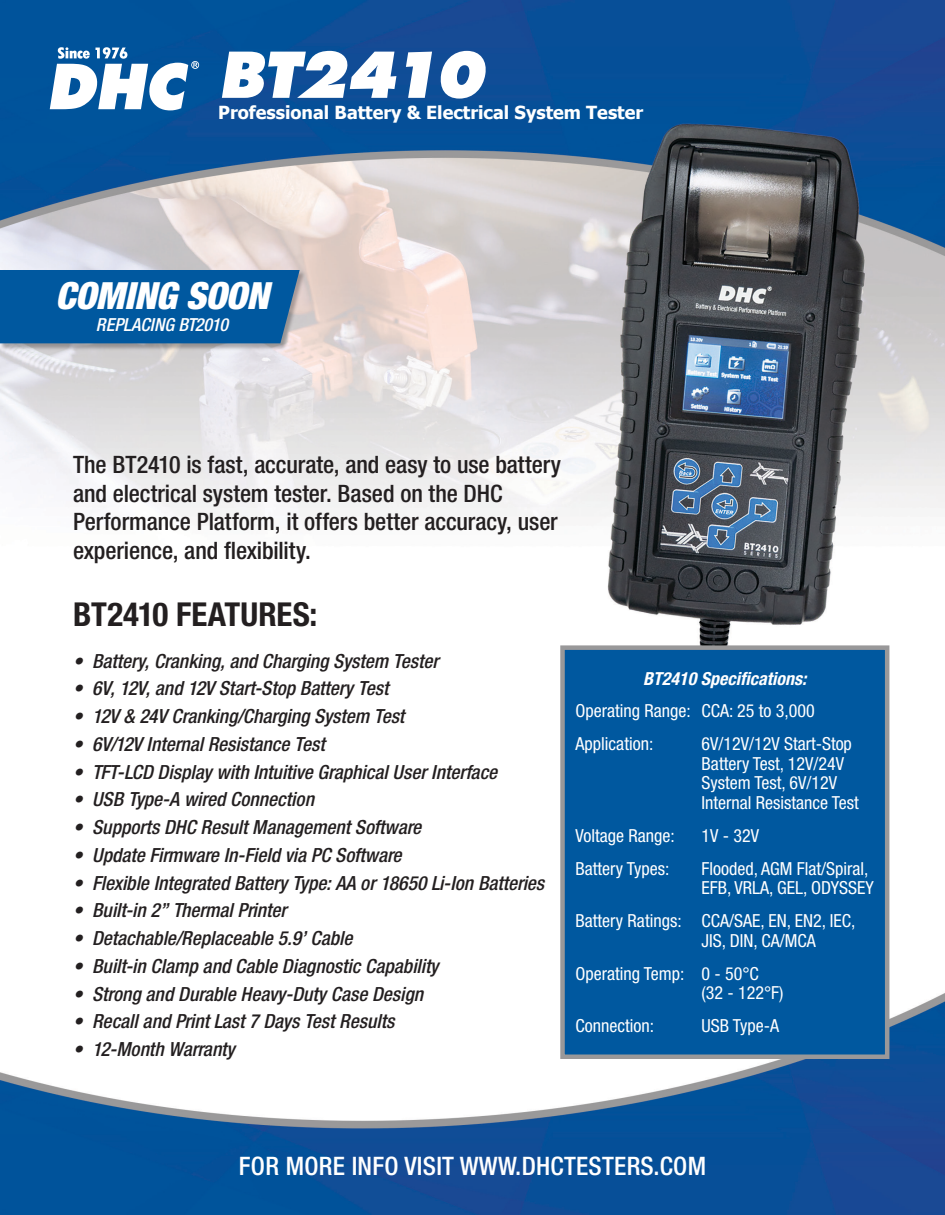
<style>
.page{position:relative;width:945px;height:1215px;background:#fff}
.page>*{position:absolute;margin:0;border:0;box-sizing:border-box;transform-origin:0 0}
.t1{font:italic 800 61.35px "Futura Std";letter-spacing:-.06em;color:#fff}
.t2{font:italic 900 condensed 37.5px "Helvetica Neue LT Std";letter-spacing:-.01em;color:#fff}
.t3{font:700 condensed 33px "Helvetica Neue LT Std";color:#231f20}
.t4{font:500 condensed 25.5px "Helvetica Neue LT Std";letter-spacing:.01em;color:#fff}
.t5{font:500 condensed 24px/28.5px "Helvetica Neue LT Std";letter-spacing:-.005em;color:#231f20}
.t6{font:italic 500 condensed 19.5px "Helvetica Neue LT Std";color:#231f20}
.t7{font:condensed 18px/33px "Helvetica Neue LT Std";color:#fff}
.t8{font:700 18px "Tahoma";color:#fff}
.t9{font:italic 700 condensed 18px "Helvetica Neue LT Std";color:#fff}
.t10{font:italic 500 condensed 18px "Helvetica Neue LT Std";letter-spacing:-.005em;color:#fff}
</style>
<div class="page">
<img style="left:0;top:0;width:945px;height:1215px">
<svg style="left:50px;top:47px;width:149px;height:63px"></svg>
<svg style="left:558px;top:643px;width:334px;height:418px;background:#0c5ea0"></svg>
<div style="left:0;top:270px;width:307px;height:80px;background:#231f20;opacity:.34"></div>
<div style="left:0;top:270px;width:300px;height:73px;background:#00589f"></div>
<h1 class="t1" style="left:218px;top:36px;width:268px">BT2410</h1>
<p class="t8" style="left:218px;top:100px;width:427px">Professional Battery &amp; Electrical System Tester</p>
<h2 class="t2" style="left:55px;top:273px;width:215px">COMING SOON</h2>
<p class="t10" style="left:96px;top:314px;width:134px">REPLACING BT2010</p>
<p class="t5" style="left:73px;top:450px;width:490px">The BT2410 is fast, accurate, and easy to use battery and electrical system tester. Based on the DHC Performance Platform, it offers better accuracy, user experience, and flexibility.</p>
<h3 class="t3" style="left:73px;top:595px;width:246px">BT2410 FEATURES:</h3>
<p class="t6" style="left:73px;top:649px;width:367px">• Battery, Cranking, and Charging System Tester</p>
<p class="t6" style="left:73px;top:677px;width:317px">• 6V, 12V, and 12V Start-Stop Battery Test</p>
<p class="t6" style="left:73px;top:705px;width:333px">• 12V &amp; 24V Cranking/Charging System Test</p>
<p class="t6" style="left:73px;top:732px;width:253px">• 6V/12V Internal Resistance Test</p>
<p class="t6" style="left:73px;top:760px;width:426px">• TFT-LCD Display with Intuitive Graphical User Interface</p>
<p class="t6" style="left:73px;top:788px;width:243px">• USB Type-A wired Connection</p>
<p class="t6" style="left:73px;top:816px;width:350px">• Supports DHC Result Management Software</p>
<p class="t6" style="left:73px;top:843px;width:330px">• Update Firmware In-Field via PC Software</p>
<p class="t6" style="left:73px;top:871px;width:473px">• Flexible Integrated Battery Type: AA or 18650 Li-Ion Batteries</p>
<p class="t6" style="left:73px;top:899px;width:215px">• Built-in 2” Thermal Printer</p>
<p class="t6" style="left:73px;top:927px;width:281px">• Detachable/Replaceable 5.9’ Cable</p>
<p class="t6" style="left:73px;top:954px;width:367px">• Built-in Clamp and Cable Diagnostic Capability</p>
<p class="t6" style="left:73px;top:982px;width:352px">• Strong and Durable Heavy-Duty Case Design</p>
<p class="t6" style="left:73px;top:1010px;width:323px">• Recall and Print Last 7 Days Test Results</p>
<p class="t6" style="left:73px;top:1038px;width:163px">• 12-Month Warranty</p>
<p class="t9" style="left:643px;top:668px;width:165px">BT2410 Specifications:</p>
<p class="t7" style="left:575px;top:694px;width:117px">Operating Range:<br>Application:</p>
<p class="t7" style="left:702px;top:694px;width:152px">CCA: 25 to 3,000<br>6V/12V/12V Start-Stop</p>
<p class="t7" style="left:702px;top:753px;width:159px;line-height:19.5px">Battery Test, 12V/24V<br>System Test, 6V/12V<br>Internal Resistance Test</p>
<p class="t7" style="left:702px;top:819px;width:169px">1V - 32V<br>Flooded, AGM Flat/Spiral,</p>
<p class="t7" style="left:702px;top:871px;width:174px">EFB, VRLA, GEL, ODYSSEY<br>CCA/SAE, EN, EN2, IEC,</p>
<p class="t7" style="left:702px;top:924px;width:116px">JIS, DIN, CA/MCA<br>0 - 50°C</p>
<p class="t7" style="left:702px;top:976px;width:84px">(32 - 122°F)<br>USB Type-A</p>
<p class="t7" style="left:575px;top:819px;width:101px">Voltage Range:<br>Battery Types:</p>
<p class="t7" style="left:575px;top:904px;width:108px">Battery Ratings:</p>
<p class="t7" style="left:575px;top:957px;width:111px">Operating Temp:</p>
<p class="t7" style="left:575px;top:1009px;width:80px">Connection:</p>
<h3 class="t4" style="left:239px;top:1150px;width:469px">FOR MORE INFO VISIT WWW.DHCTESTERS.COM</h3>
</div>
